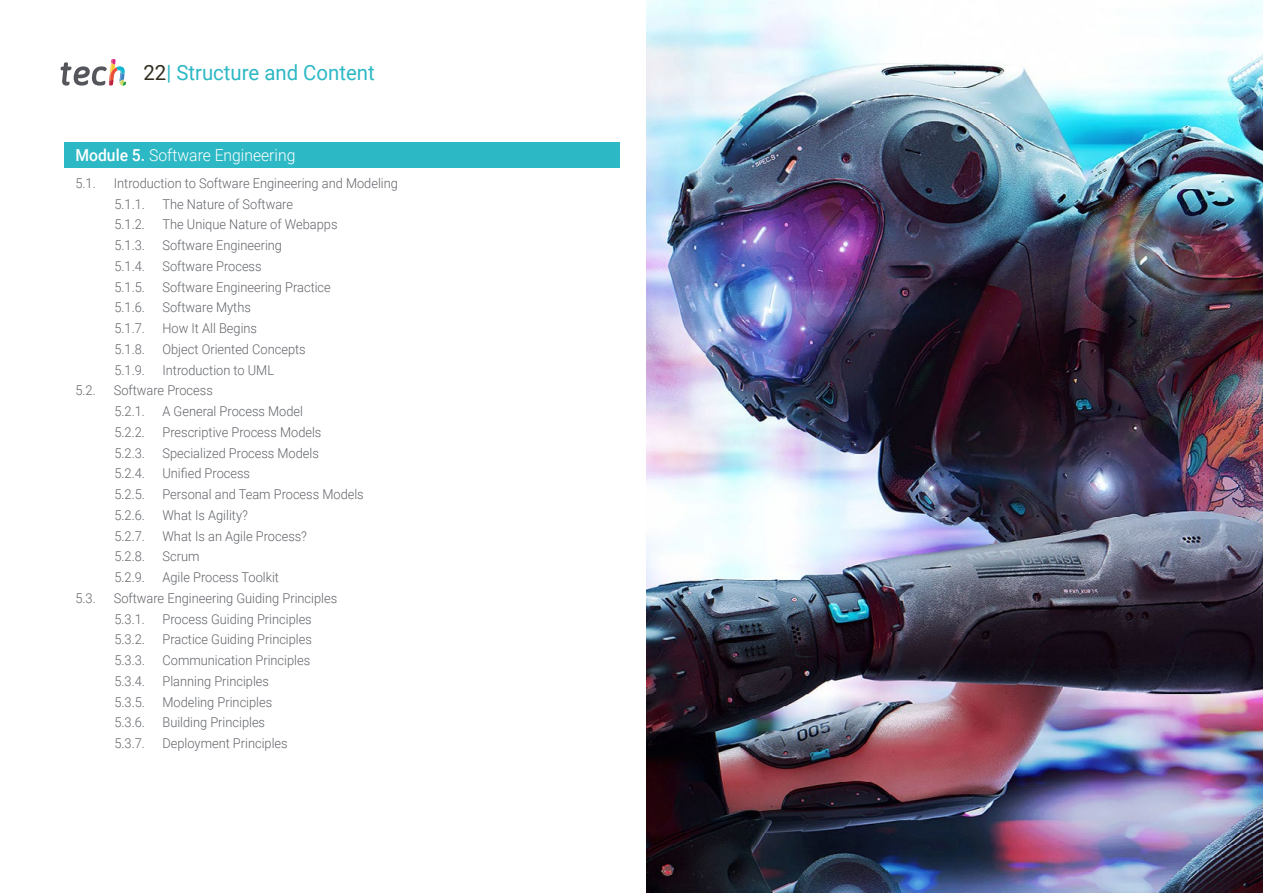
<style>
.page{position:relative;width:1263px;height:893px;background:#fff}
.page>*{position:absolute;margin:0;border:0;box-sizing:border-box;transform-origin:0 0}
.t1{font:21px "Roboto";color:#2db8c5}
.t2{font:300 16.5px "Roboto";color:#fff;scale:.95 1}
.t3{font:300 13.5px/20.7px "Roboto";color:#61646a;scale:.95 1}
.s1{color:#312e20}
.s2{font-weight:500}
</style>
<div class="page">
<svg style="left:61px;top:59px;width:65px;height:27px"></svg>
<div style="left:64px;top:142px;width:556px;height:25px;background:#2db8c5"></div>
<img style="left:646px;top:0;width:617px;height:893px">
<h1 class="t1" style="left:144px;top:57px;width:233px"><span class="s1">22</span>| Structure and Content</h1>
<p class="t2" style="left:75px;top:143px;width:233px"><span class="s2">Module 5.</span> Software Engineering</p>
<p class="t3" style="left:75px;top:172px;width:23px">5.1.</p>
<p class="t3" style="left:114px;top:172px;width:301px">Introduction to Software Engineering and Modeling<br>5.1.1.</p>
<p class="t3" style="left:162px;top:193px;width:139px">The Nature of Software</p>
<p class="t3" style="left:114px;top:214px;width:34px">5.1.2.</p>
<p class="t3" style="left:162px;top:214px;width:186px">The Unique Nature of Webapps</p>
<p class="t3" style="left:114px;top:234px;width:34px">5.1.3.</p>
<p class="t3" style="left:162px;top:234px;width:127px">Software Engineering</p>
<p class="t3" style="left:114px;top:255px;width:34px">5.1.4.</p>
<p class="t3" style="left:162px;top:255px;width:106px">Software Process</p>
<p class="t3" style="left:114px;top:276px;width:34px">5.1.5.</p>
<p class="t3" style="left:162px;top:276px;width:179px">Software Engineering Practice</p>
<p class="t3" style="left:114px;top:297px;width:34px">5.1.6.</p>
<p class="t3" style="left:162px;top:297px;width:95px">Software Myths</p>
<p class="t3" style="left:114px;top:317px;width:34px">5.1.7.</p>
<p class="t3" style="left:162px;top:317px;width:101px">How It All Begins</p>
<p class="t3" style="left:114px;top:338px;width:34px">5.1.8.</p>
<p class="t3" style="left:162px;top:338px;width:152px">Object Oriented Concepts</p>
<p class="t3" style="left:114px;top:359px;width:34px">5.1.9.</p>
<p class="t3" style="left:162px;top:359px;width:119px">Introduction to UML</p>
<p class="t3" style="left:75px;top:380px;width:23px">5.2.</p>
<p class="t3" style="left:114px;top:380px;width:106px">Software Process<br>5.2.1.</p>
<p class="t3" style="left:162px;top:400px;width:150px">A General Process Model</p>
<p class="t3" style="left:114px;top:421px;width:34px">5.2.2.</p>
<p class="t3" style="left:162px;top:421px;width:169px">Prescriptive Process Models</p>
<p class="t3" style="left:114px;top:442px;width:34px">5.2.3.</p>
<p class="t3" style="left:162px;top:442px;width:166px">Specialized Process Models</p>
<p class="t3" style="left:114px;top:463px;width:34px">5.2.4.</p>
<p class="t3" style="left:162px;top:463px;width:94px">Unified Process</p>
<p class="t3" style="left:114px;top:483px;width:34px">5.2.5.</p>
<p class="t3" style="left:162px;top:483px;width:213px">Personal and Team Process Models</p>
<p class="t3" style="left:114px;top:504px;width:34px">5.2.6.</p>
<p class="t3" style="left:162px;top:504px;width:91px">What Is Agility?</p>
<p class="t3" style="left:114px;top:525px;width:34px">5.2.7.</p>
<p class="t3" style="left:162px;top:525px;width:154px">What Is an Agile Process?</p>
<p class="t3" style="left:114px;top:546px;width:34px">5.2.8.</p>
<p class="t3" style="left:162px;top:546px;width:40px">Scrum</p>
<p class="t3" style="left:114px;top:566px;width:34px">5.2.9.</p>
<p class="t3" style="left:162px;top:566px;width:124px">Agile Process Toolkit</p>
<p class="t3" style="left:75px;top:587px;width:23px">5.3.</p>
<p class="t3" style="left:114px;top:587px;width:237px">Software Engineering Guiding Principles<br>5.3.1.</p>
<p class="t3" style="left:162px;top:608px;width:159px">Process Guiding Principles</p>
<p class="t3" style="left:114px;top:629px;width:34px">5.3.2.</p>
<p class="t3" style="left:162px;top:629px;width:159px">Practice Guiding Principles</p>
<p class="t3" style="left:114px;top:649px;width:34px">5.3.3.</p>
<p class="t3" style="left:162px;top:649px;width:157px">Communication Principles</p>
<p class="t3" style="left:114px;top:670px;width:34px">5.3.4.</p>
<p class="t3" style="left:162px;top:670px;width:114px">Planning Principles</p>
<p class="t3" style="left:114px;top:691px;width:34px">5.3.5.</p>
<p class="t3" style="left:162px;top:691px;width:117px">Modeling Principles</p>
<p class="t3" style="left:114px;top:712px;width:34px">5.3.6.</p>
<p class="t3" style="left:162px;top:712px;width:110px">Building Principles</p>
<p class="t3" style="left:114px;top:732px;width:34px">5.3.7.</p>
<p class="t3" style="left:162px;top:732px;width:133px">Deployment Principles</p>
</div>
